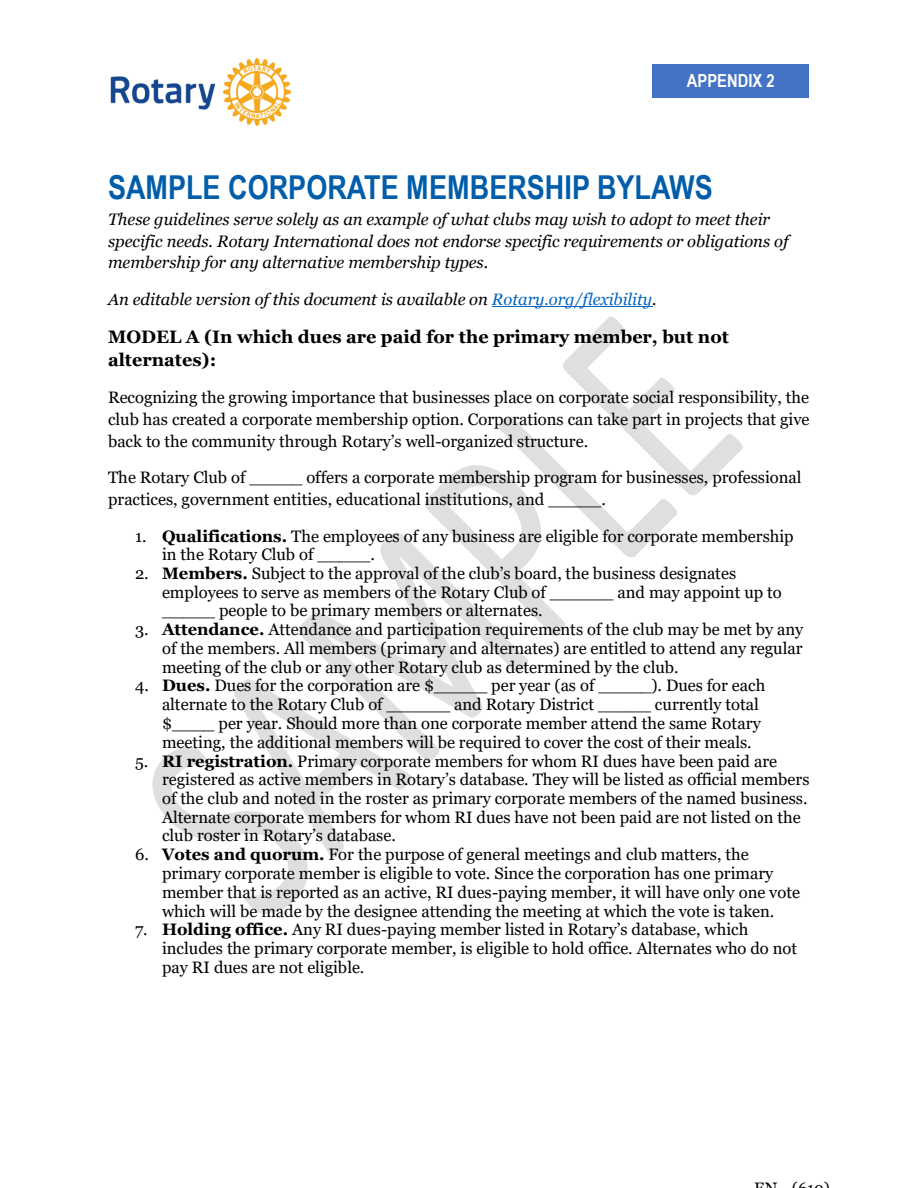
<style>
.page{position:relative;width:918px;height:1188px;background:#fff}
.page>*{position:absolute;margin:0;border:0;box-sizing:border-box;transform-origin:0 0}
.t1{font:700 33px "Arial Narrow";color:#005daa}
.t2{font:700 18px/23.5px "Georgia";color:#000}
.t3{font:700 18px "Arial Narrow";color:#fff}
.t4{font:16.5px/18.8px "Georgia";color:#000}
.t5{font:italic 16.5px/21.6px "Georgia";color:#000}
.s1{color:#0563c1}
.s2{font-weight:700}
</style>
<div class="page">
<svg style="left:152px;top:679px;width:260px;height:235px"></svg>
<svg style="left:299px;top:532px;width:229px;height:230px"></svg>
<svg style="left:425px;top:316px;width:318px;height:319px"></svg>
<img style="left:110px;top:58px;width:182px;height:68px">
<hr style="left:492px;top:306px;width:160px;height:1px;background:#0563c1">
<div style="left:652px;top:64px;width:157px;height:34px;background:#4472c4"></div>
<p class="t3" style="left:687px;top:70px;width:89px">APPENDIX 2</p>
<h1 class="t1" style="left:108px;top:168px;width:606px">SAMPLE CORPORATE MEMBERSHIP BYLAWS</h1>
<p class="t5" style="left:108px;top:209px;width:682px">These guidelines serve solely as an example of what clubs may wish to adopt to meet their specific needs. Rotary International does not endorse specific requirements or obligations of membership for any alternative membership types.</p>
<p class="t5" style="left:108px;top:288px;width:550px">An editable version of this document is available on <span class="s1">Rotary.org/flexibility</span>.</p>
<p class="t2" style="left:108px;top:325px;width:622px">MODEL A (In which dues are paid for the primary member, but not alternates):</p>
<p class="t4" style="left:108px;top:387px;width:703px;line-height:21.8px;text-align:justify">Recognizing the growing importance that businesses place on corporate social responsibility, the club has created a corporate membership option. Corporations can take part in projects that give back to the community through Rotary’s well-organized structure.</p>
<p class="t4" style="left:108px;top:467px;width:695px;line-height:21.8px">The Rotary Club of _____ offers a corporate membership program for businesses, professional practices, government entities, educational institutions, and _____.</p>
<p class="t4" style="left:162px;top:526px;width:633px;text-indent:-27px">1. <span class="s2">Qualifications.</span> The employees of any business are eligible for corporate membership in the Rotary Club of _____.</p>
<p class="t4" style="left:162px;top:564px;width:621px;text-indent:-27px">2. <span class="s2">Members.</span> Subject to the approval of the club’s board, the business designates employees to serve as members of the Rotary Club of ______ and may appoint up to _____ people to be primary members or alternates.</p>
<p class="t4" style="left:162px;top:620px;width:643px;text-align:justify;text-indent:-27px">3. <span class="s2">Attendance.</span> Attendance and participation requirements of the club may be met by any of the members. All members (primary and alternates) are entitled to attend any regular meeting of the club or any other Rotary club as determined by the club.</p>
<p class="t4" style="left:162px;top:676px;width:605px;text-indent:-27px">4. <span class="s2">Dues.</span> Dues for the corporation are $_____ per year (as of _____). Dues for each alternate to the Rotary Club of ______ and Rotary District _____ currently total $____ per year. Should more than one corporate member attend the same Rotary meeting, the additional members will be required to cover the cost of their meals.</p>
<p class="t4" style="left:162px;top:751px;width:649px;text-indent:-27px">5. <span class="s2">RI registration.</span> Primary corporate members for whom RI dues have been paid are registered as active members in Rotary’s database. They will be listed as official members of the club and noted in the roster as primary corporate members of the named business.<br>Alternate corporate members for whom RI dues have not been paid are not listed on the club roster in Rotary’s database.</p>
<p class="t4" style="left:162px;top:845px;width:640px;text-indent:-27px">6. <span class="s2">Votes and quorum.</span> For the purpose of general meetings and club matters, the primary corporate member is eligible to vote. Since the corporation has one primary member that is reported as an active, RI dues-paying member, it will have only one vote which will be made by the designee attending the meeting at which the vote is taken.</p>
<p class="t4" style="left:162px;top:920px;width:637px;text-indent:-27px">7. <span class="s2">Holding office.</span> Any RI dues-paying member listed in Rotary’s database, which includes the primary corporate member, is eligible to hold office. Alternates who do not pay RI dues are not eligible.</p>
</div>
